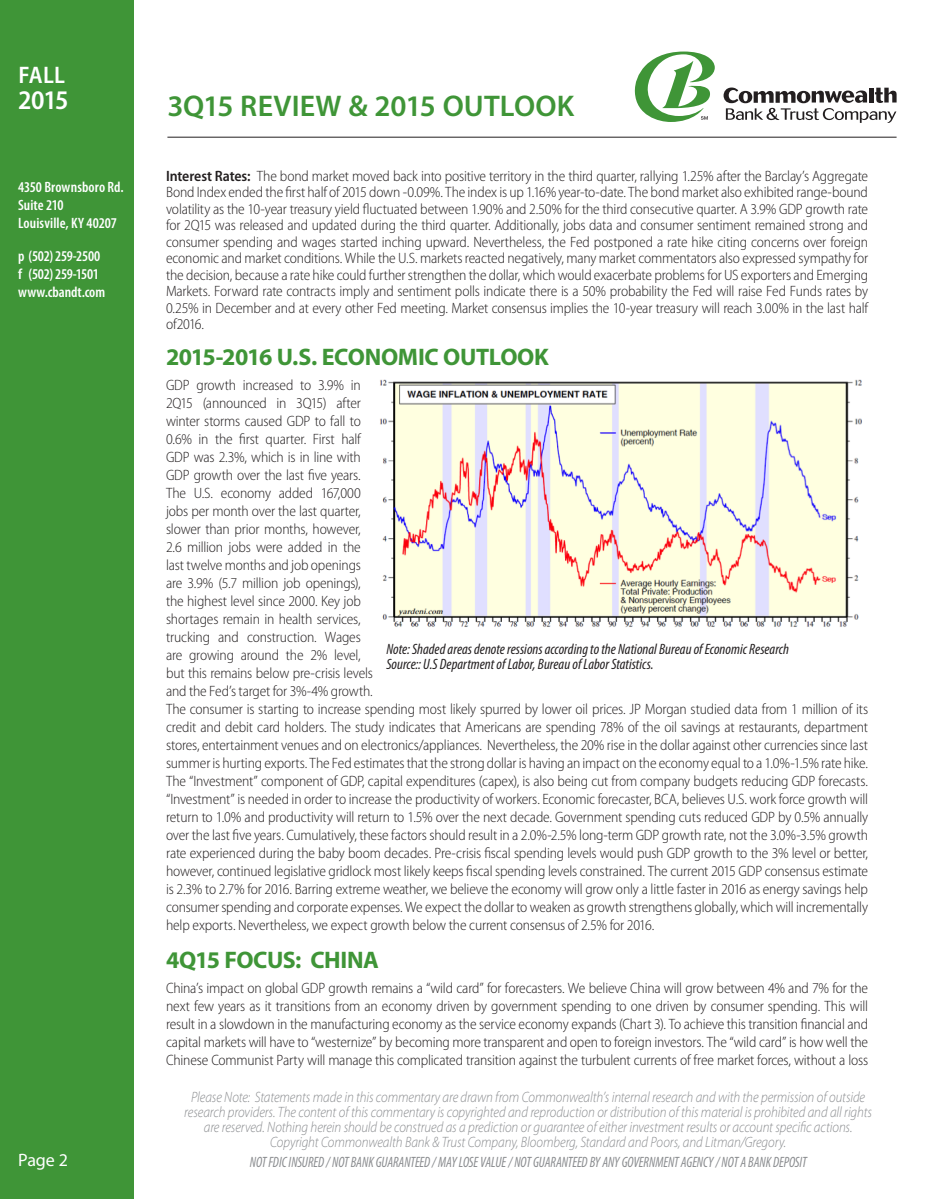
<style>
.page{position:relative;width:929px;height:1199px;background:#fff}
.page>*{position:absolute;margin:0;border:0;box-sizing:border-box;transform-origin:0 0}
.t1{font:600 30px "Myriad Pro";letter-spacing:.005em;color:#3f9537}
.t2{font:600 semi-condensed 27px "Myriad Pro";color:#fff}
.t3{font:700 24px "Myriad Pro";letter-spacing:-.02em;color:#3f9537}
.t4{font:600 semi-condensed 24px "Myriad Pro";color:#fff}
.t5{font:18px "Myriad Pro";color:#fff}
.t6{font:300 semi-condensed 15px/18px "Myriad Pro";letter-spacing:-.01em;color:#231f20;text-align:justify}
.t7{font:italic 300 15px/15px "Myriad Pro";letter-spacing:-.005em;color:#8a8c8f;text-align:center;scale:.88 1}
.t8{font:italic condensed 15px "Myriad Pro";color:#231f20}
.t9{font:italic condensed 15px "Myriad Pro";letter-spacing:-.01em;color:#8a8c8f;scale:.92 1}
.t10{font:600 condensed 15px/18px "Myriad Pro";color:#fff}
.s1{font-weight:600}
</style>
<div class="page">
<div style="left:0;top:0;width:134px;height:1199px;background:#3f9537"></div>
<svg style="left:635px;top:52px;width:80px;height:70px"></svg>
<svg style="left:723px;top:88px;width:173px;height:35px"></svg>
<hr style="left:167px;top:137px;width:729px;height:1px;background:#231f20">
<img style="left:380px;top:379px;width:482px;height:248px">
<h3 class="t4" style="left:18px;top:62px;width:48px">FALL</h3>
<h2 class="t2" style="left:18px;top:85px;width:52px">2015</h2>
<p class="t10" style="left:18px;top:178px;width:107px">4350 Brownsboro Rd.<br>Suite 210<br>Louisville, KY 40207</p>
<p class="t10" style="left:18px;top:248px;width:89px">p (502) 259-2500 f (502) 259-1501 www.cbandt.com</p>
<p class="t5" style="left:18px;top:1150px;width:51px">Page 2</p>
<h1 class="t1" style="left:167px;top:87px;width:408px">3Q15 REVIEW &amp; 2015 OUTLOOK</h1>
<p class="t6" style="left:166px;top:168px;width:704px;line-height:16.5px"><span class="s1">Interest Rates:</span> The bond market moved back into positive territory in the third quarter, rallying 1.25% after the Barclay’s Aggregate Bond Index ended the first half of 2015 down -0.09%. The index is up 1.16% year-to-date. The bond market also exhibited range-bound volatility as the 10-year treasury yield fluctuated between 1.90% and 2.50% for the third consecutive quarter. A 3.9% GDP growth rate for 2Q15 was released and updated during the third quarter. Additionally, jobs data and consumer sentiment remained strong and consumer spending and wages started inching upward. Nevertheless, the Fed postponed a rate hike citing concerns over foreign economic and market conditions. While the U.S. markets reacted negatively, many market commentators also expressed sympathy for the decision, because a rate hike could further strengthen the dollar, which would exacerbate problems for US exporters and Emerging Markets. Forward rate contracts imply and sentiment polls indicate there is a 50% probability the Fed will raise Fed Funds rates by 0.25% in December and at every other Fed meeting. Market consensus implies the 10-year treasury will reach 3.00% in the last half of2016.</p>
<p class="t3" style="left:166px;top:342px;width:384px">2015-2016 U.S. ECONOMIC OUTLOOK</p>
<p class="t6" style="left:166px;top:376px;width:704px;text-align:left">GDP growth increased to 3.9% in<br>2Q15 (announced in 3Q15) after<br>winter storms caused GDP to fall to<br>0.6% in the first quarter. First half<br>GDP was 2.3%, which is in line with<br>GDP growth over the last five years.<br>The U.S. economy added 167,000<br>jobs per month over the last quarter,<br>slower than prior months, however,<br>2.6 million jobs were added in the<br>last twelve months and job openings<br>are 3.9% (5.7 million job openings),<br>the highest level since 2000. Key job<br>shortages remain in health services,<br>trucking and construction. Wages<br>are growing around the 2% level,<br>but this remains below pre-crisis levels<br>and the Fed’s target for 3%-4% growth.<br>The consumer is starting to increase spending most likely spurred by lower oil prices. JP Morgan studied data from 1 million of its credit and debit card holders. The study indicates that Americans are spending 78% of the oil savings at restaurants, department stores, entertainment venues and on electronics/appliances. Nevertheless, the 20% rise in the dollar against other currencies since last summer is hurting exports. The Fed estimates that the strong dollar is having an impact on the economy equal to a 1.0%-1.5% rate hike.<br>The “Investment” component of GDP, capital expenditures (capex), is also being cut from company budgets reducing GDP forecasts. “Investment” is needed in order to increase the productivity of workers. Economic forecaster, BCA, believes U.S. work force growth will return to 1.0% and productivity will return to 1.5% over the next decade. Government spending cuts reduced GDP by 0.5% annually over the last five years. Cumulatively, these factors should result in a 2.0%-2.5% long-term GDP growth rate, not the 3.0%-3.5% growth rate experienced during the baby boom decades. Pre-crisis fiscal spending levels would push GDP growth to the 3% level or better, however, continued legislative gridlock most likely keeps fiscal spending levels constrained. The current 2015 GDP consensus estimate is 2.3% to 2.7% for 2016. Barring extreme weather, we believe the economy will grow only a little faster in 2016 as energy savings help consumer spending and corporate expenses. We expect the dollar to weaken as growth strengthens globally, which will incrementally help exports. Nevertheless, we expect growth below the current consensus of 2.5% for 2016.</p>
<p class="t3" style="left:166px;top:945px;width:214px">4Q15 FOCUS: CHINA</p>
<p class="t6" style="left:166px;top:979px;width:703px">China’s impact on global GDP growth remains a “wild card” for forecasters. We believe China will grow between 4% and 7% for the next few years as it transitions from an economy driven by government spending to one driven by consumer spending. This will result in a slowdown in the manufacturing economy as the service economy expands (Chart 3). To achieve this transition financial and capital markets will have to “westernize” by becoming more transparent and open to foreign investors. The “wild card” is how well the Chinese Communist Party will manage this complicated transition against the turbulent currents of free market forces, without a loss</p>
<p class="t8" style="left:386px;top:640px;width:404px">Note: Shaded areas denote ressions according to the National Bureau of Economic Research</p>
<p class="t8" style="left:386px;top:655px;width:269px">Source:: U.S Department of Labor, Bureau of Labor Statistics.</p>
<p class="t7" style="left:184px;top:1089px;width:783px">Please Note: Statements made in this commentary are drawn from Commonwealth’s internal research and with the permission of outside research providers. The content of this commentary is copyrighted and reproduction or distribution of this material is prohibited and all rights are reserved. Nothing herein should be construed as a prediction or guarantee of either investment results or account specific actions.<br>Copyright Commonwealth Bank &amp; Trust Company, Bloomberg, Standard and Poors, and Litman/Gregory.</p>
<p class="t9" style="left:250px;top:1152px;width:607px">NOT FDIC INSURED / NOT BANK GUARANTEED / MAY LOSE VALUE / NOT GUARANTEED BY ANY GOVERNMENT AGENCY / NOT A BANK DEPOSIT</p>
</div>
